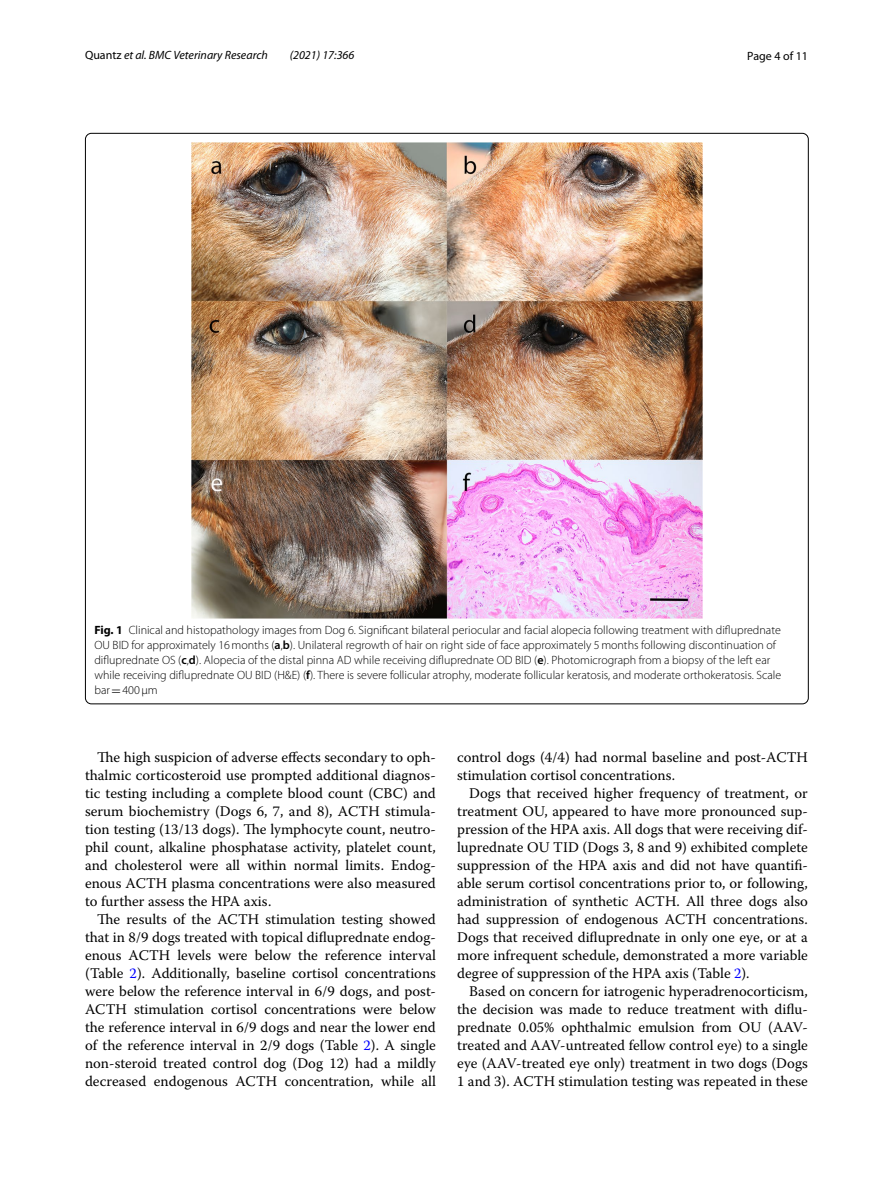
<style>
.page{position:relative;width:893px;height:1187px;background:#fff}
.page>*{position:absolute;margin:0;border:0;box-sizing:border-box;transform-origin:0 0}
.t1{font:14.7px/18px "Warnock Pro";color:#000;text-align:justify}
.t2{font:300 12px/15px "Myriad Pro";color:#000}
.t3{font:italic 12px "Myriad Pro";color:#000}
.t4{font:12px "Myriad Pro";color:#000}
.s1{font-style:normal}
.s2{font-weight:700}
.s3{font-weight:600}
.s4{font-family:"MTSY";font-weight:400}
.s5{color:#00f}
</style>
<div class="page">
<img style="left:192px;top:142px;width:510px;height:477px">
<p class="t3" style="left:85px;top:48px;width:184px"><span class="s1">Quantz</span> et al. BMC Veterinary Research</p>
<p class="t3" style="left:290px;top:48px;width:66px">(2021) 17:366</p>
<p class="t4" style="left:747px;top:48px;width:62px">Page 4 of 11</p>
<p class="t2" style="left:94px;top:622px;width:688px"><span class="s2">Fig. 1</span> Clinical and histopathology images from Dog 6. Significant bilateral periocular and facial alopecia following treatment with difluprednate OU BID for approximately 16months (<span class="s3">a</span>,<span class="s3">b</span>). Unilateral regrowth of hair on right side of face approximately 5months following discontinuation of difluprednate OS (<span class="s3">c</span>,<span class="s3">d</span>). Alopecia of the distal pinna AD while receiving difluprednate OD BID (<span class="s3">e</span>). Photomicrograph from a biopsy of the left ear while receiving difluprednate OU BID (H&amp;E) (<span class="s3">f</span>). There is severe follicular atrophy, moderate follicular keratosis, and moderate orthokeratosis. Scale bar<span class="s4">=</span>400μm</p>
<p class="t1" style="left:85px;top:747px;width:352px;text-indent:12px">The high suspicion of adverse effects secondary to oph&shy;thalmic corticosteroid use prompted additional diagnos&shy;tic testing including a complete blood count (CBC) and serum biochemistry (Dogs 6, 7, and 8), ACTH stimula&shy;tion testing (13/13 dogs). The lymphocyte count, neutro&shy;phil count, alkaline phosphatase activity, platelet count, and cholesterol were all within normal limits. Endog&shy;enous ACTH plasma concentrations were also measured to further assess the HPA axis.</p>
<p class="t1" style="left:85px;top:909px;width:352px;text-indent:12px">The results of the ACTH stimulation testing showed that in 8/9 dogs treated with topical difluprednate endog&shy;enous ACTH levels were below the reference interval (Table <span class="s5">2</span>). Additionally, baseline cortisol concentrations were below the reference interval in 6/9 dogs, and post-ACTH stimulation cortisol concentrations were below the reference interval in 6/9 dogs and near the lower end of the reference interval in 2/9 dogs (Table <span class="s5">2</span>). A single non-steroid treated control dog (Dog 12) had a mildly decreased endogenous ACTH concentration, while all</p>
<p class="t1" style="left:457px;top:747px;width:352px">control dogs (4/4) had normal baseline and post-ACTH stimulation cortisol concentrations.</p>
<p class="t1" style="left:457px;top:783px;width:352px;text-indent:12px">Dogs that received higher frequency of treatment, or treatment OU, appeared to have more pronounced sup&shy;pression of the HPA axis. All dogs that were receiving dif&shy;luprednate OU TID (Dogs 3, 8 and 9) exhibited complete suppression of the HPA axis and did not have quantifi&shy;able serum cortisol concentrations prior to, or following, administration of synthetic ACTH. All three dogs also had suppression of endogenous ACTH concentrations.<br>Dogs that received difluprednate in only one eye, or at a more infrequent schedule, demonstrated a more variable degree of suppression of the HPA axis (Table <span class="s5">2</span>).</p>
<p class="t1" style="left:457px;top:981px;width:352px;text-indent:12px">Based on concern for iatrogenic hyperadrenocorticism, the decision was made to reduce treatment with diflu&shy;prednate 0.05% ophthalmic emulsion from OU (AAV&shy;treated and AAV-untreated fellow control eye) to a single eye (AAV-treated eye only) treatment in two dogs (Dogs 1 and 3). ACTH stimulation testing was repeated in these</p>
</div>
